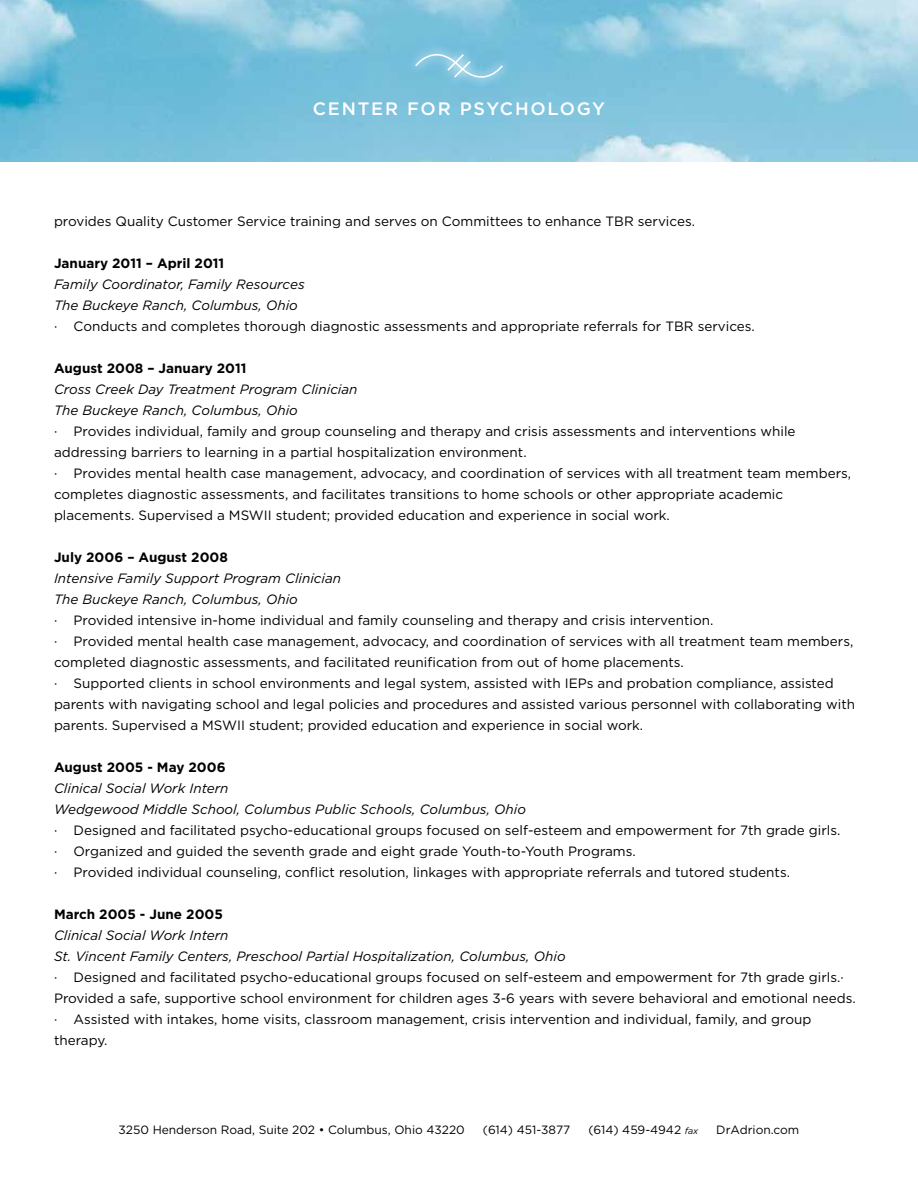
<style>
.page{position:relative;width:918px;height:1188px;background:#fff}
.page>*{position:absolute;margin:0;border:0;box-sizing:border-box;transform-origin:0 0}
.t1{font:500 18px "Gotham";letter-spacing:.1em;color:#fff}
.t2{font:13.5px/21px "Gotham";color:#000}
.t3{font:italic 13.5px/21px "Gotham";color:#000}
.t4{font:700 13.5px "Gotham";color:#000}
.t5{font:12px "Gotham";color:#000}
.s1{font-style:italic;font-size:9px}
</style>
<div class="page">
<img style="left:0;top:0;width:918px;height:162px">
<div style="left:406px;top:44px;width:106px;height:44px;background:#75bfdb"></div>
<svg style="left:414px;top:41px;width:90px;height:52px"></svg>
<h1 class="t1" style="left:313px;top:98px;width:294px">CENTER FOR PSYCHOLOGY</h1>
<p class="t2" style="left:54px;top:210px;width:643px">provides Quality Customer Service training and serves on Committees to enhance TBR services.</p>
<p class="t4" style="left:54px;top:255px;width:172px">January 2011 – April 2011</p>
<p class="t3" style="left:54px;top:274px;width:252px">Family Coordinator, Family Resources<br>The Buckeye Ranch, Columbus, Ohio</p>
<p class="t2" style="left:54px;top:315px;width:702px">· Conducts and completes thorough diagnostic assessments and appropriate referrals for TBR services.</p>
<p class="t4" style="left:54px;top:360px;width:194px">August 2008 – January 2011</p>
<p class="t3" style="left:54px;top:379px;width:305px">Cross Creek Day Treatment Program Clinician<br>The Buckeye Ranch, Columbus, Ohio</p>
<p class="t2" style="left:54px;top:420px;width:799px">· Provides individual, family and group counseling and therapy and crisis assessments and interventions while addressing barriers to learning in a partial hospitalization environment.<br>· Provides mental health case management, advocacy, and coordination of services with all treatment team members, completes diagnostic assessments, and facilitates transitions to home schools or other appropriate academic placements. Supervised a MSWII student; provided education and experience in social work.</p>
<p class="t4" style="left:54px;top:549px;width:175px">July 2006 – August 2008</p>
<p class="t3" style="left:54px;top:568px;width:289px">Intensive Family Support Program Clinician<br>The Buckeye Ranch, Columbus, Ohio</p>
<p class="t2" style="left:54px;top:609px;width:803px">· Provided intensive in-home individual and family counseling and therapy and crisis intervention.<br>· Provided mental health case management, advocacy, and coordination of services with all treatment team members, completed diagnostic assessments, and facilitated reunification from out of home placements.<br>· Supported clients in school environments and legal system, assisted with IEPs and probation compliance, assisted parents with navigating school and legal policies and procedures and assisted various personnel with collaborating with parents. Supervised a MSWII student; provided education and experience in social work.</p>
<p class="t4" style="left:54px;top:759px;width:173px">August 2005 - May 2006</p>
<p class="t3" style="left:54px;top:778px;width:473px">Clinical Social Work Intern<br>Wedgewood Middle School, Columbus Public Schools, Columbus, Ohio</p>
<p class="t2" style="left:54px;top:819px;width:788px">· Designed and facilitated psycho-educational groups focused on self-esteem and empowerment for 7th grade girls. · Organized and guided the seventh grade and eight grade Youth-to-Youth Programs.<br>· Provided individual counseling, conflict resolution, linkages with appropriate referrals and tutored students.</p>
<p class="t4" style="left:54px;top:906px;width:170px">March 2005 - June 2005</p>
<p class="t3" style="left:54px;top:925px;width:513px">Clinical Social Work Intern<br>St. Vincent Family Centers, Preschool Partial Hospitalization, Columbus, Ohio</p>
<p class="t2" style="left:54px;top:966px;width:803px">· Designed and facilitated psycho-educational groups focused on self-esteem and empowerment for 7th grade girls.· Provided a safe, supportive school environment for children ages 3-6 years with severe behavioral and emotional needs. · Assisted with intakes, home visits, classroom management, crisis intervention and individual, family, and group therapy.</p>
<p class="t5" style="left:119px;top:1123px;width:348px">3250 Henderson Road, Suite 202 • Columbus, Ohio 43220</p>
<p class="t5" style="left:483px;top:1123px;width:89px">(614) 451-3877</p>
<p class="t5" style="left:588px;top:1123px;width:111px">(614) 459-4942 <span class="s1">fax</span></p>
<p class="t5" style="left:716px;top:1123px;width:85px">DrAdrion.com</p>
</div>
